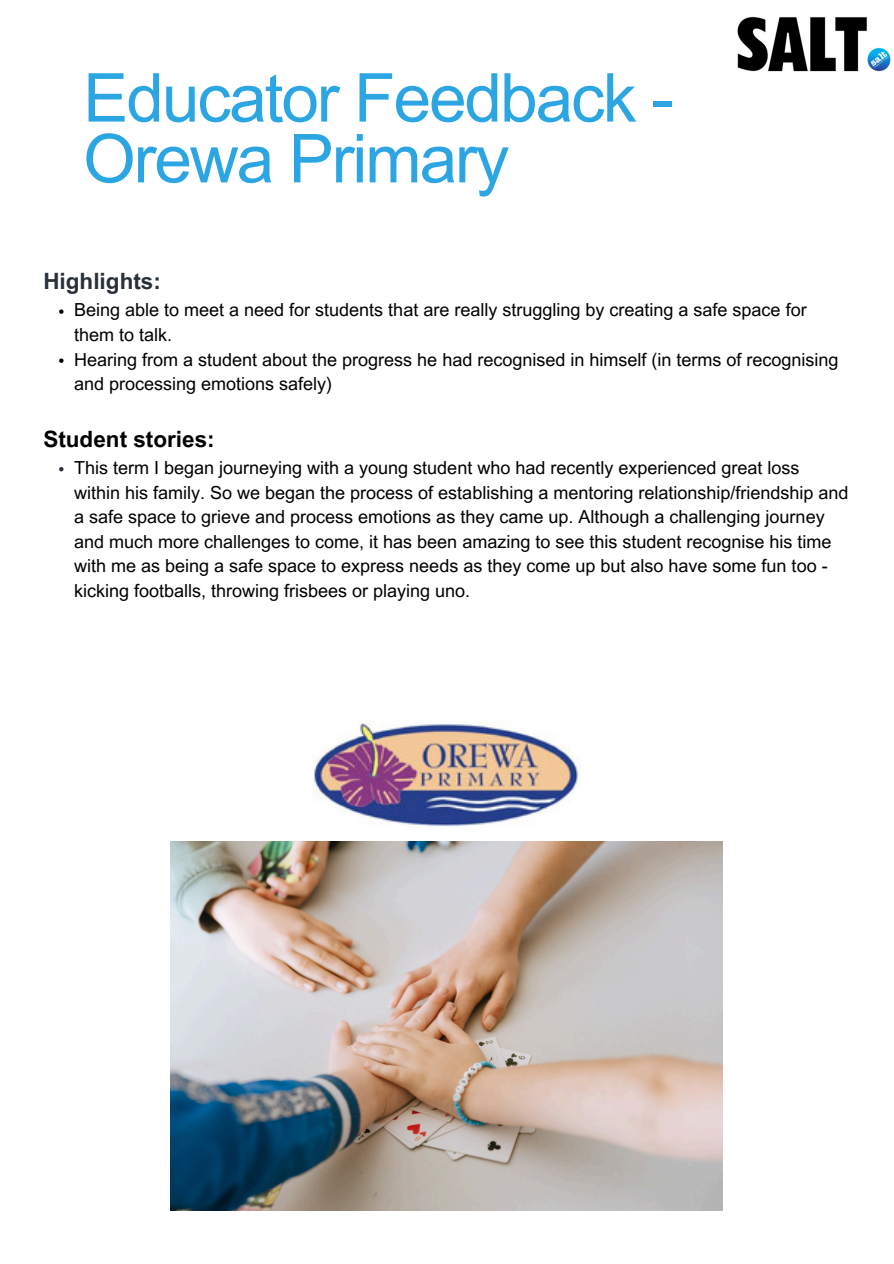
<style>
.page{position:relative;width:894px;height:1264px;background:#fff}
.page>*{position:absolute;margin:0;border:0;box-sizing:border-box;transform-origin:0 0}
.t1{font:67.5px/60.8px "Arial MT Pro";letter-spacing:-.03em;color:#2ca6e2}
.t2{font:700 22.5px "Arial MT Pro";color:#000}
.t3{font:700 22.5px "Arial MT Pro";color:#293039}
.t4{font:18px/24.5px "Arial MT Pro";color:#000}
</style>
<div class="page">
<img style="left:300px;top:720px;width:293px;height:122px">
<img style="left:737px;top:16px;width:154px;height:56px">
<img style="left:171px;top:842px;width:551px;height:367px">
<svg style="left:59px;top:309px;width:4px;height:5px"></svg>
<svg style="left:59px;top:358px;width:4px;height:5px"></svg>
<svg style="left:59px;top:467px;width:4px;height:4px"></svg>
<p class="t1" style="left:83px;top:76px;width:592px">Educator Feedback -<br>Orewa Primary</p>
<p class="t3" style="left:43px;top:273px;width:119px">Highlights:</p>
<p class="t4" style="left:74px;top:300px;width:734px">Being able to meet a need for students that are really struggling by creating a safe space for them to talk.</p>
<h2 class="t4" style="left:74px;top:349px;width:765px">Hearing from a student about the progress he had recognised in himself (in terms of recognising and processing emotions safely)</h2>
<p class="t2" style="left:43px;top:430px;width:173px">Student stories:</p>
<p class="t4" style="left:74px;top:458px;width:776px">This term I began journeying with a young student who had recently experienced great loss within his family. So we began the process of establishing a mentoring relationship/friendship and a safe space to grieve and process emotions as they came up. Although a challenging journey and much more challenges to come, it has been amazing to see this student recognise his time with me as being a safe space to express needs as they come up but also have some fun too - kicking footballs, throwing frisbees or playing uno.</p>
</div>
